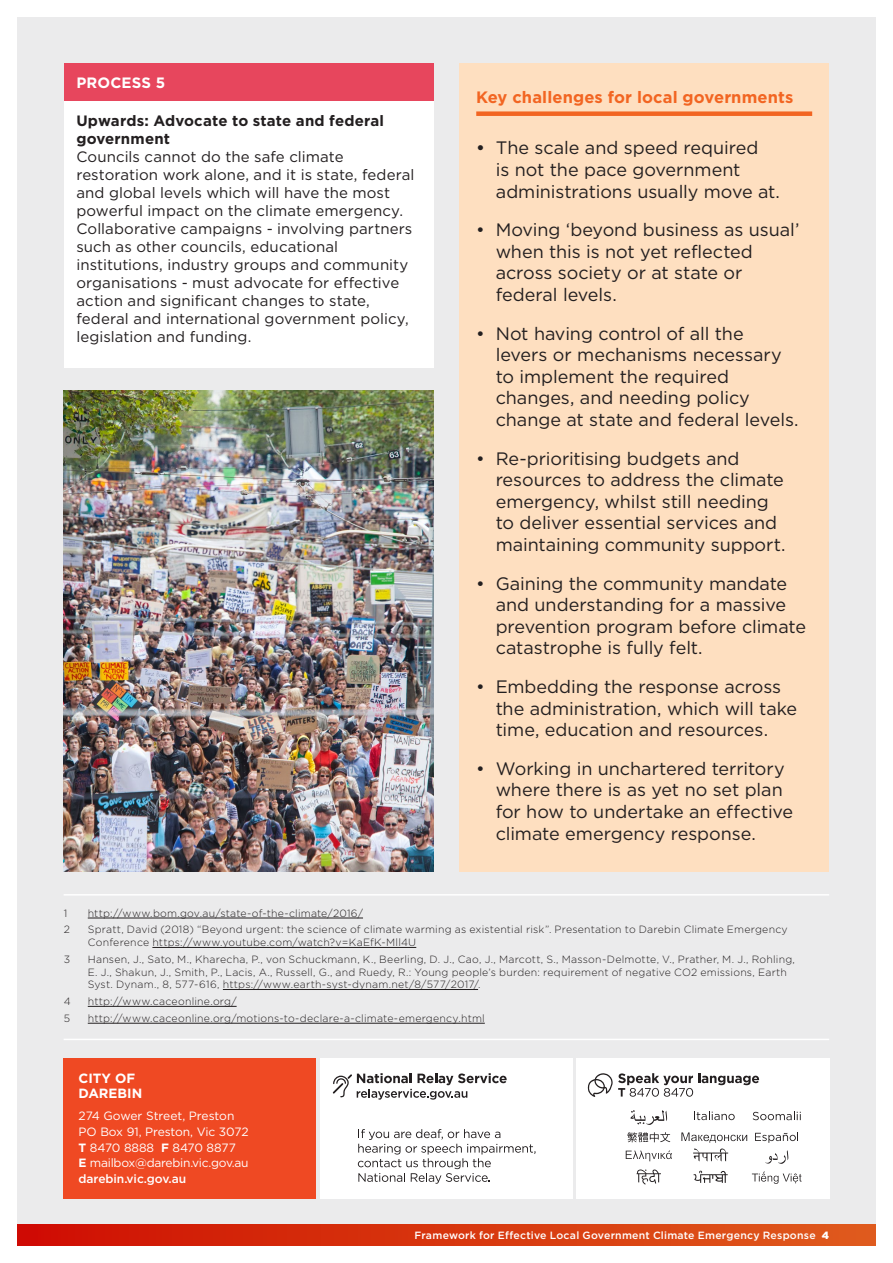
<style>
.page{position:relative;width:893px;height:1263px;background:#fff}
.page>*{position:absolute;margin:0;border:0;box-sizing:border-box;transform-origin:0 0}
.t1{font:18px/21.6px "Gotham";letter-spacing:-.005em;color:#231f20}
.t2{font:700 16.5px "Gotham";letter-spacing:.005em;color:#f26522}
.t3{font:15px/18px "Gotham";letter-spacing:.005em;color:#231f20}
.t4{font:700 15px/18px "Gotham";letter-spacing:.01em;color:#231f20}
.t5{font:700 15px "Gotham";letter-spacing:.01em;color:#fff}
.t6{font:700 13.35px/15px "Gotham";color:#fff}
.t7{font:12px/15.8px "Gotham";letter-spacing:-.02em;color:#fff}
.t8{font:300 10.5px/12.6px "Gotham";letter-spacing:.02em;color:#231f20}
.t9{font:500 10.5px "Gotham";letter-spacing:.02em;color:#fff}
.s1{font-weight:500}
.s2{font-weight:700}
.s3{font-weight:900}
</style>
<div class="page">
<div style="left:17px;top:17px;width:859px;height:1229px;background:#ebebec"></div>
<div style="left:17px;top:1225px;width:859px;height:21px;background:linear-gradient(to right,#cf0e02,#df5b1c)"></div>
<img style="left:64px;top:391px;width:370px;height:481px">
<div style="left:459px;top:64px;width:370px;height:808px;background:#fedfc0"></div>
<div style="left:476px;top:111px;width:336px;height:5px;background:#f26522"></div>
<hr style="left:88px;top:918px;width:275px;height:1px;background:#231f20">
<hr style="left:152px;top:947px;width:264px;height:1px;background:#231f20">
<hr style="left:223px;top:989px;width:255px;height:1px;background:#231f20">
<hr style="left:88px;top:1006px;width:149px;height:1px;background:#231f20">
<hr style="left:88px;top:1023px;width:397px;height:1px;background:#231f20">
<hr style="left:64px;top:894px;width:765px;height:1px;background:#fff">
<hr style="left:64px;top:1039px;width:765px;height:1px;background:#fff">
<div style="left:64px;top:1058px;width:252px;height:141px;background:#ef4923"></div>
<div style="left:320px;top:1058px;width:252px;height:141px;background:#fff"></div>
<div style="left:576px;top:1058px;width:253px;height:141px;background:#fff"></div>
<svg style="left:333px;top:1073px;width:174px;height:26px"></svg>
<svg style="left:587px;top:1073px;width:172px;height:24px"></svg>
<svg style="left:358px;top:1129px;width:177px;height:55px"></svg>
<svg style="left:630px;top:1110px;width:37px;height:15px"></svg>
<svg style="left:627px;top:1132px;width:43px;height:10px"></svg>
<svg style="left:626px;top:1150px;width:46px;height:11px"></svg>
<svg style="left:637px;top:1169px;width:24px;height:15px"></svg>
<svg style="left:694px;top:1111px;width:41px;height:9px"></svg>
<svg style="left:753px;top:1111px;width:48px;height:9px"></svg>
<svg style="left:752px;top:1171px;width:50px;height:13px"></svg>
<svg style="left:755px;top:1132px;width:43px;height:11px"></svg>
<svg style="left:765px;top:1150px;width:23px;height:14px"></svg>
<svg style="left:681px;top:1132px;width:66px;height:29px"></svg>
<svg style="left:694px;top:1171px;width:34px;height:12px"></svg>
<div style="left:64px;top:63px;width:370px;height:38px;background:#e7465d"></div>
<div style="left:64px;top:101px;width:370px;height:267px;background:#fff"></div>
<p class="t5" style="left:76px;top:74px;width:90px">PROCESS 5</p>
<p class="t4" style="left:76px;top:112px;width:309px">Upwards: Advocate to state and federal government</p>
<p class="t3" style="left:76px;top:148px;width:340px">Councils cannot do the safe climate restoration work alone, and it is state, federal and global levels which will have the most powerful impact on the climate emergency.<br>Collaborative campaigns - involving partners such as other councils, educational institutions, industry groups and community organisations - must advocate for effective action and significant changes to state, federal and international government policy, legislation and funding.</p>
<p class="t2" style="left:476px;top:88px;width:319px">Key challenges for local governments</p>
<p class="t1" style="left:496px;top:137px;width:286px;text-indent:-20px"><span class="s1">•</span> The scale and speed required<br>is not the pace government administrations usually move at.</p>
<p class="t1" style="left:496px;top:219px;width:305px;text-indent:-19px">• Moving ‘beyond business as usual’ when this is not yet reflected across society or at state or federal levels.</p>
<p class="t1" style="left:496px;top:322px;width:304px;text-indent:-19px">• Not having control of all the levers or mechanisms necessary to implement the required changes, and needing policy change at state and federal levels.</p>
<p class="t1" style="left:496px;top:447px;width:291px;text-indent:-19px">• Re-prioritising budgets and resources to address the climate emergency, whilst still needing to deliver essential services and maintaining community support.</p>
<p class="t1" style="left:496px;top:572px;width:312px;text-indent:-19px">• Gaining the community mandate and understanding for a massive prevention program before climate catastrophe is fully felt.</p>
<p class="t1" style="left:496px;top:675px;width:303px;text-indent:-19px">• Embedding the response across the administration, which will take time, education and resources.</p>
<p class="t1" style="left:496px;top:757px;width:299px;text-indent:-19px">• Working in unchartered territory where there is as yet no set plan for how to undertake an effective climate emergency response.</p>
<p class="t8" style="left:64px;top:906px;width:5px">1</p>
<p class="t8" style="left:88px;top:906px;width:277px">http://www.bom.gov.au/state-of-the-climate/2016/</p>
<p class="t8" style="left:64px;top:923px;width:8px">2</p>
<p class="t8" style="left:88px;top:923px;width:701px">Spratt, David (2018) “Beyond urgent: the science of climate warming as existential risk”. Presentation to Darebin Climate Emergency<br>Conference https://www.youtube.com/watch?v=KaEfK-Mll4U</p>
<p class="t8" style="left:64px;top:953px;width:8px">3</p>
<p class="t8" style="left:88px;top:953px;width:709px">Hansen, J., Sato, M., Kharecha, P., von Schuckmann, K., Beerling, D. J., Cao, J., Marcott, S., Masson-Delmotte, V., Prather, M. J., Rohling,<br>E. J., Shakun, J., Smith, P., Lacis, A., Russell, G., and Ruedy, R.: Young people’s burden: requirement of negative CO2 emissions, Earth<br>Syst. Dynam., 8, 577-616, https://www.earth-syst-dynam.net/8/577/2017/.</p>
<p class="t8" style="left:64px;top:995px;width:8px">4</p>
<p class="t8" style="left:88px;top:995px;width:150px">http://www.caceonline.org/</p>
<p class="t8" style="left:64px;top:1012px;width:8px">5</p>
<p class="t8" style="left:88px;top:1012px;width:399px">http://www.caceonline.org/motions-to-declare-a-climate-emergency.html</p>
<p class="t6" style="left:79px;top:1070px;width:65px">CITY OF<br>DAREBIN</p>
<p class="t7" style="left:79px;top:1108px;width:172px">274 Gower Street, Preston<br>PO Box 91, Preston, Vic 3072<br><span class="s2">T</span> 8470 8888 <span class="s2">F</span> 8470 8877<br><span class="s2">E</span> mailbox@darebin.vic.gov.au <span class="s1">darebin.vic.gov.au</span></p>
<p class="t9" style="left:415px;top:1229px;width:416px">Framework for Effective Local Government Climate Emergency Response <span class="s3">4</span></p>
</div>
